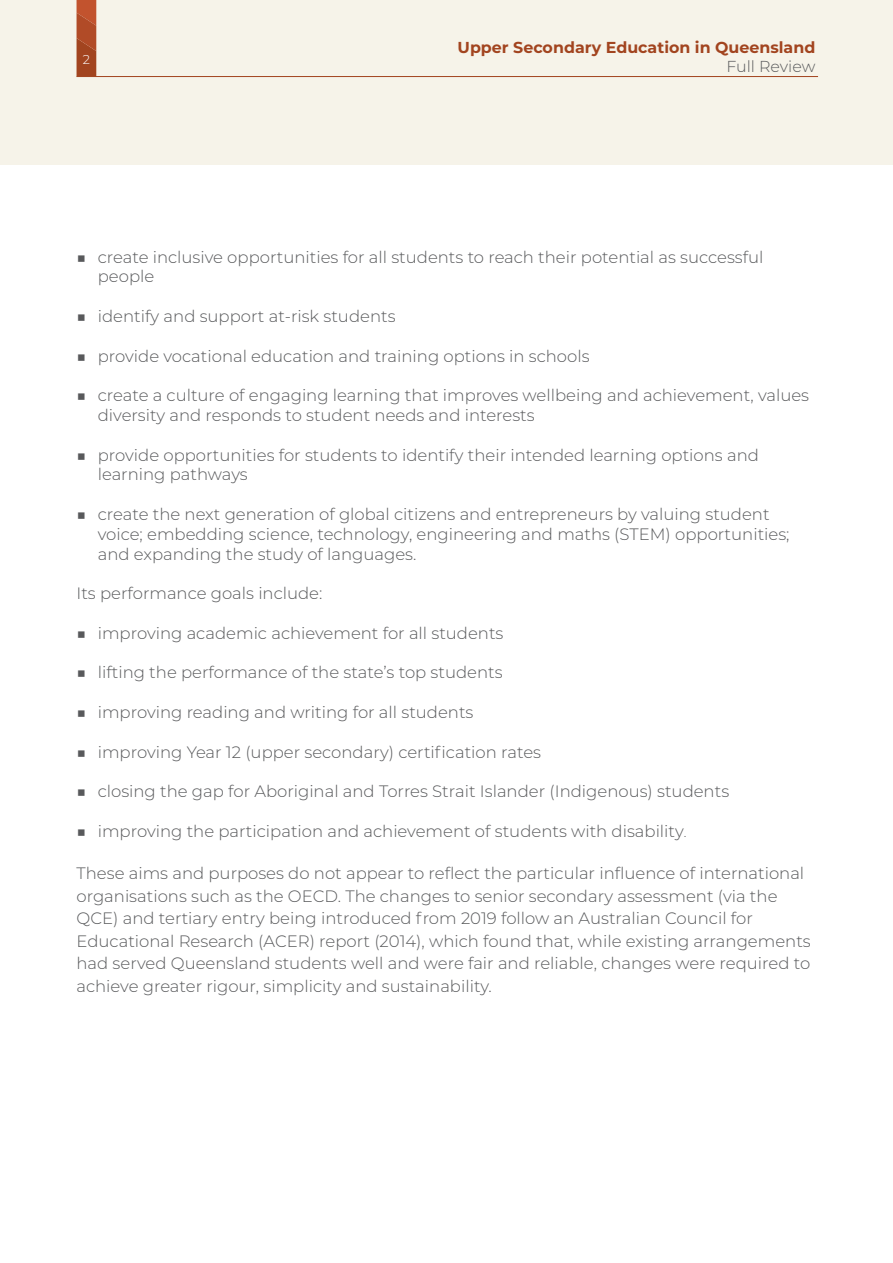
<style>
.page{position:relative;width:893px;height:1263px;background:#fff}
.page>*{position:absolute;margin:0;border:0;box-sizing:border-box;transform-origin:0 0}
.t1{font:300 16.5px/19.8px "Montserrat";color:#58595b}
.t2{font:700 15.9px "Montserrat";color:#a2441f}
.t3{font:300 15.9px "Montserrat";color:#58595b}
.t4{font:300 12.9px "Montserrat";color:#fff}
.s1{font-size:13.5px}
</style>
<div class="page">
<div style="left:0;top:0;width:893px;height:164px;background:#f6f3e9"></div>
<svg style="left:77px;top:0;width:19px;height:76px"></svg>
<hr style="left:77px;top:76px;width:741px;height:1px;background:#a2441f">
<p class="t4" style="left:83px;top:50px;width:9px">2</p>
<p class="t2" style="left:458px;top:36px;width:359px">Upper Secondary Education in Queensland</p>
<p class="t3" style="left:726px;top:56px;width:90px">Full Review</p>
<p class="t1" style="left:98px;top:246px;width:667px;text-indent:-21px">■ create inclusive opportunities for all students to reach their potential as successful people</p>
<p class="t1" style="left:77px;top:306px;width:320px">■ identify and support at-risk students</p>
<p class="t1" style="left:77px;top:345px;width:514px">■ provide vocational education and training options in schools</p>
<p class="t1" style="left:98px;top:385px;width:713px;text-indent:-21px">■ create a culture of engaging learning that improves wellbeing and achievement, values diversity and responds to student needs and interests</p>
<p class="t1" style="left:98px;top:444px;width:663px;text-indent:-21px">■ provide opportunities for students to identify their intended learning options and learning pathways</p>
<p class="t1" style="left:98px;top:504px;width:693px;text-indent:-21px">■ create the next generation of global citizens and entrepreneurs by valuing student voice; embedding science, technology, engineering and maths (STEM) opportunities; and expanding the study of languages.</p>
<p class="t1" style="left:77px;top:583px;width:247px">Its performance goals include:</p>
<p class="t1" style="left:77px;top:623px;width:428px">■ improving academic achievement for all students</p>
<p class="t1" style="left:77px;top:662px;width:428px">■ lifting the performance of the state’s top students</p>
<p class="t1" style="left:77px;top:702px;width:398px">■ improving reading and writing for all students</p>
<p class="t1" style="left:77px;top:741px;width:466px">■ improving Year 12 (upper secondary) certification rates</p>
<p class="t1" style="left:77px;top:781px;width:654px">■ closing the gap for Aboriginal and Torres Strait Islander (Indigenous) students</p>
<p class="t1" style="left:77px;top:821px;width:611px">■ improving the participation and achievement of students with disability<span class="s1">.</span></p>
<p class="t1" style="left:77px;top:861px;width:736px;line-height:22.5px">These aims and purposes do not appear to reflect the particular influence of international organisations such as the OECD. The changes to senior secondary assessment (via the QCE) and tertiary entry being introduced from 2019 follow an Australian Council for Educational Research (ACER) report (2014), which found that, while existing arrangements had served Queensland students well and were fair and reliable, changes were required to achieve greater rigour, simplicity and sustainability.</p>
</div>
